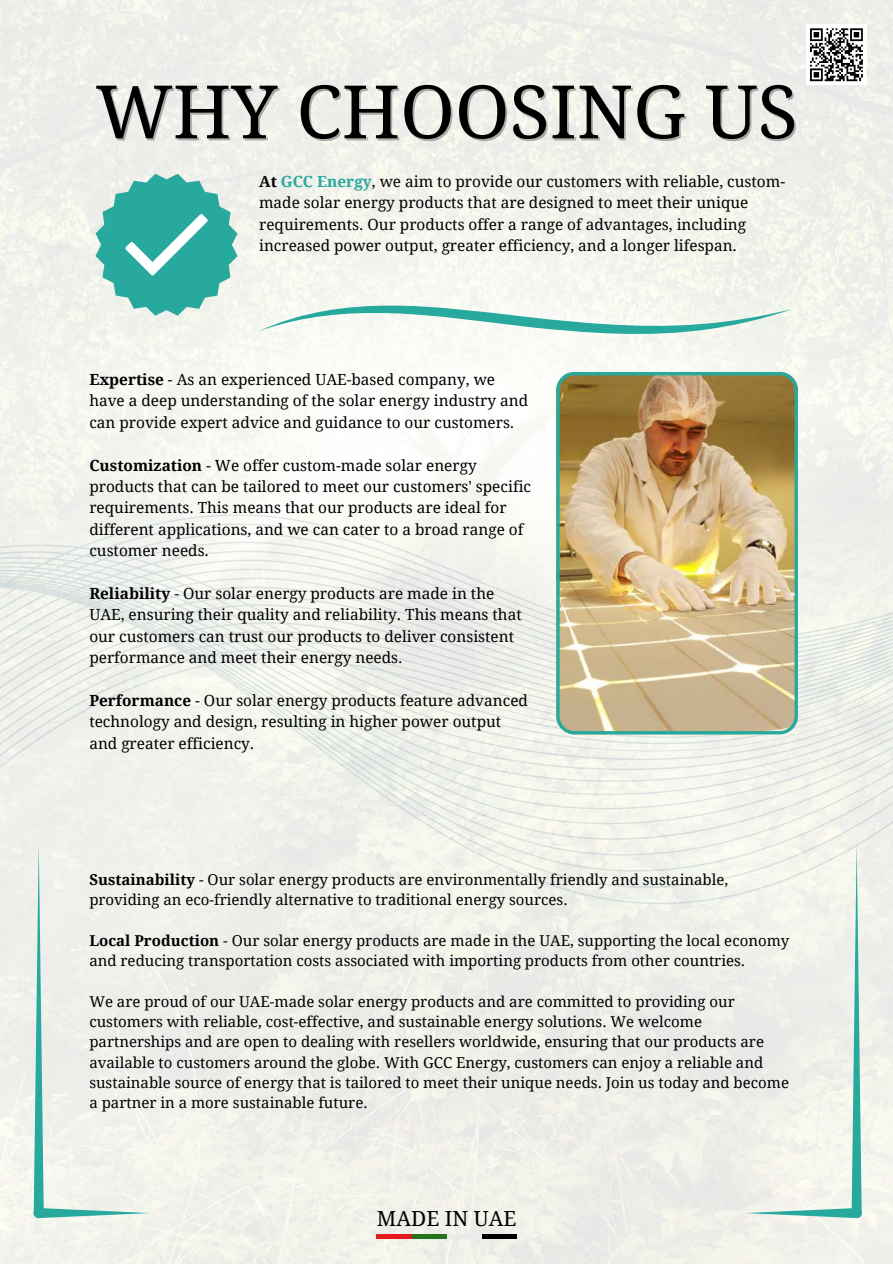
<style>
.page{position:relative;width:893px;height:1264px;background:#fff}
.page>*{position:absolute;margin:0;border:0;box-sizing:border-box;transform-origin:0 0}
.t1{font:73.65px "Droid Serif";color:#000}
.t2{font:20.85px "Droid Serif";color:#000}
.t3{font:15.3px/21.3px "Droid Serif";color:#000}
.t4{font:15px/20.2px "Droid Serif";color:#000}
.s1{font-weight:700}
.s2{font-weight:700;color:#27a99e}
</style>
<div class="page">
<img style="left:0;top:0;width:892px;height:1263px">
<svg style="left:377px;top:1234px;width:139px;height:4px"></svg>
<svg style="left:744px;top:904px;width:117px;height:315px"></svg>
<svg style="left:33px;top:904px;width:117px;height:315px"></svg>
<svg style="left:259px;top:292px;width:533px;height:46px"></svg>
<svg style="left:0;top:767px;width:892px;height:137px;fill:#f1f2ec"></svg>
<svg style="left:0;top:514px;width:892px;height:8px;fill:#f4f5f0"></svg>
<svg style="left:0;top:522px;width:892px;height:9px;fill:#f4f4ef"></svg>
<svg style="left:0;top:531px;width:892px;height:10px;fill:#f3f4ef"></svg>
<svg style="left:0;top:541px;width:892px;height:9px;fill:#f3f4ee"></svg>
<svg style="left:0;top:550px;width:892px;height:9px;fill:#f2f3ed"></svg>
<svg style="left:0;top:559px;width:892px;height:9px;fill:#f2f3ed"></svg>
<svg style="left:0;top:568px;width:892px;height:9px;fill:#f1f2ec"></svg>
<svg style="left:0;top:577px;width:892px;height:9px;fill:#f0f2ec"></svg>
<svg style="left:0;top:586px;width:892px;height:9px;fill:#f0f1eb"></svg>
<svg style="left:0;top:595px;width:892px;height:9px;fill:#f0f2eb"></svg>
<svg style="left:0;top:604px;width:892px;height:9px;fill:#f0f1eb"></svg>
<svg style="left:0;top:613px;width:892px;height:9px;fill:#f0f1eb"></svg>
<svg style="left:0;top:622px;width:892px;height:9px;fill:#eff1eb"></svg>
<svg style="left:0;top:631px;width:892px;height:8px;fill:#eef0ea"></svg>
<svg style="left:0;top:639px;width:892px;height:9px;fill:#eef0ea"></svg>
<svg style="left:0;top:648px;width:892px;height:9px;fill:#eeefea"></svg>
<svg style="left:0;top:657px;width:892px;height:110px;fill:#f0f2eb"></svg>
<svg style="left:95px;top:174px;width:142px;height:141px"></svg>
<img style="left:556px;top:372px;width:241px;height:362px">
<div style="left:806px;top:25px;width:60px;height:60px;background:#fff"></div>
<svg style="left:810px;top:28px;width:53px;height:54px"></svg>
<h1 class="t1" style="left:96px;top:70px;width:703px">WHY CHOOSING US</h1>
<p class="t3" style="left:259px;top:171px;width:527px"><span class="s1">At</span> <span class="s2">GCC Energy</span>, we aim to provide our customers with reliable, custom&shy;made solar energy products that are designed to meet their unique requirements. Our products offer a range of advantages, including increased power output, greater efficiency, and a longer lifespan.</p>
<p class="t3" style="left:89px;top:369px;width:440px"><span class="s1">Expertise</span> - As an experienced UAE-based company, we have a deep understanding of the solar energy industry and can provide expert advice and guidance to our customers.</p>
<p class="t3" style="left:89px;top:454px;width:443px"><span class="s1">Customization</span> - We offer custom-made solar energy products that can be tailored to meet our customers' specific requirements. This means that our products are ideal for different applications, and we can cater to a broad range of customer needs.</p>
<p class="t3" style="left:89px;top:583px;width:434px"><span class="s1">Reliability</span> - Our solar energy products are made in the UAE, ensuring their quality and reliability. This means that our customers can trust our products to deliver consistent performance and meet their energy needs.</p>
<p class="t3" style="left:89px;top:690px;width:440px"><span class="s1">Performance</span> - Our solar energy products feature advanced technology and design, resulting in higher power output and greater efficiency.</p>
<p class="t4" style="left:89px;top:869px;width:640px"><span class="s1">Sustainability</span> - Our solar energy products are environmentally friendly and sustainable, providing an eco-friendly alternative to traditional energy sources.</p>
<p class="t4" style="left:89px;top:930px;width:701px"><span class="s1">Local Production</span> - Our solar energy products are made in the UAE, supporting the local economy and reducing transportation costs associated with importing products from other countries.</p>
<p class="t4" style="left:89px;top:991px;width:701px">We are proud of our UAE-made solar energy products and are committed to providing our customers with reliable, cost-effective, and sustainable energy solutions. We welcome partnerships and are open to dealing with resellers worldwide, ensuring that our products are available to customers around the globe. With GCC Energy, customers can enjoy a reliable and sustainable source of energy that is tailored to meet their unique needs. Join us today and become a partner in a more sustainable future.</p>
<h2 class="t2" style="left:377px;top:1206px;width:141px">MADE IN UAE</h2>
</div>
